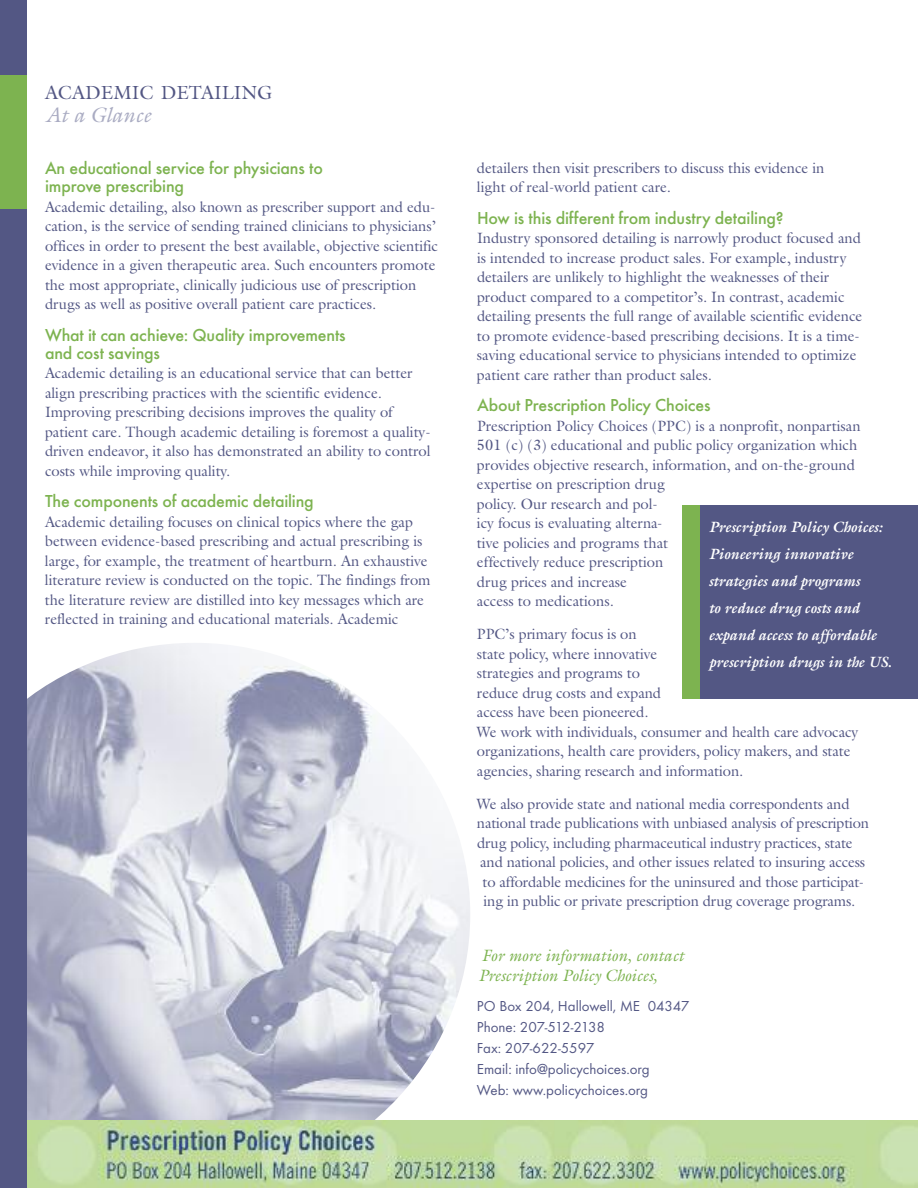
<style>
.page{position:relative;width:918px;height:1188px;background:#fff}
.page>*{position:absolute;margin:0;border:0;box-sizing:border-box;transform-origin:0 0}
.t1{font:italic 21px "Galliard";color:#a9abc2}
.t2{font:19.2px "Galliard";color:#535784}
.t3{font:500 18px/18px "Futura T";letter-spacing:-.01em;color:#7db350}
.t4{font:italic 16.5px/19.5px "Galliard";color:#7db350}
.t5{font:15px/19.5px "Galliard";color:#535784}
.t6{font:italic 700 15px/27px "Galliard";color:#fff}
.t7{font:15px/21px "Futura T";color:#535784}
</style>
<div class="page">
<div style="left:700px;top:505px;width:218px;height:194px;background:#535784"></div>
<div style="left:682px;top:505px;width:18px;height:194px;background:#7db350"></div>
<img style="left:27px;top:643px;width:443px;height:477px">
<img style="left:27px;top:1120px;width:891px;height:68px">
<div style="left:0;top:0;width:27px;height:1188px;background:#535784"></div>
<div style="left:0;top:75px;width:27px;height:133px;background:#7db350"></div>
<p class="t2" style="left:45px;top:82px;width:229px">ACADEMIC DETAILING</p>
<h1 class="t1" style="left:45px;top:102px;width:108px">At a Glance</h1>
<p class="t3" style="left:45px;top:159px;width:279px">An educational service for physicians to improve prescribing</p>
<p class="t5" style="left:45px;top:197px;width:395px">Academic detailing, also known as prescriber support and edu&shy;cation, is the service of sending trained clinicians to physicians’ offices in order to present the best available, objective scientific evidence in a given therapeutic area. Such encounters promote the most appropriate, clinically judicious use of prescription drugs as well as positive overall patient care practices.</p>
<p class="t3" style="left:45px;top:325px;width:302px">What it can achieve: Quality improvements and cost savings</p>
<p class="t5" style="left:45px;top:363px;width:387px">Academic detailing is an educational service that can better align prescribing practices with the scientific evidence.<br>Improving prescribing decisions improves the quality of patient care. Though academic detailing is foremost a quality&shy;driven endeavor, it also has demonstrated an ability to control costs while improving quality.</p>
<p class="t3" style="left:45px;top:492px;width:270px">The components of academic detailing</p>
<p class="t5" style="left:45px;top:512px;width:387px">Academic detailing focuses on clinical topics where the gap between evidence-based prescribing and actual prescribing is large, for example, the treatment of heartburn. An exhaustive literature review is conducted on the topic. The findings from the literature review are distilled into key messages which are reflected in training and educational materials. Academic</p>
<p class="t5" style="left:477px;top:158px;width:349px">detailers then visit prescribers to discuss this evidence in light of real-world patient care.</p>
<p class="t3" style="left:477px;top:209px;width:308px">How is this different from industry detailing?</p>
<p class="t5" style="left:477px;top:228px;width:387px">Industry sponsored detailing is narrowly product focused and is intended to increase product sales. For example, industry detailers are unlikely to highlight the weaknesses of their product compared to a competitor’s. In contrast, academic detailing presents the full range of available scientific evidence to promote evidence-based prescribing decisions. It is a time&shy;saving educational service to physicians intended to optimize patient care rather than product sales.</p>
<p class="t3" style="left:477px;top:396px;width:235px">About Prescription Policy Choices</p>
<p class="t5" style="left:477px;top:416px;width:385px">Prescription Policy Choices (PPC) is a nonprofit, nonpartisan 501 (c) (3) educational and public policy organization which provides objective research, information, and on-the-ground expertise on prescription drug<br>policy. Our research and pol-<br>icy focus is evaluating alterna-<br>tive policies and programs that<br>effectively reduce prescription<br>drug prices and increase<br>access to medications.</p>
<p class="t5" style="left:477px;top:624px;width:383px">PPC’s primary focus is on<br>state policy, where innovative<br>strategies and programs to<br>reduce drug costs and expand<br>access have been pioneered.<br>We work with individuals, consumer and health care advocacy organizations, health care providers, policy makers, and state agencies, sharing research and information.</p>
<p class="t5" style="left:477px;top:794px;width:374px">We also provide state and national media correspondents and</p>
<p class="t5" style="left:477px;top:813px;width:394px">national trade publications with unbiased analysis of prescription</p>
<p class="t5" style="left:477px;top:833px;width:377px">drug policy, including pharmaceutical industry practices, state</p>
<p class="t5" style="left:480px;top:852px;width:386px">and national policies, and other issues related to insuring access</p>
<p class="t5" style="left:483px;top:872px;width:383px">to affordable medicines for the uninsured and those participat-</p>
<p class="t5" style="left:484px;top:891px;width:373px">ing in public or private prescription drug coverage programs.</p>
<p class="t4" style="left:478px;top:946px;width:207px">For more information, contact<br>Prescription Policy Choices,</p>
<p class="t7" style="left:477px;top:995px;width:214px">PO Box 204, Hallowell, ME 04347<br>Phone: 207-512-2138<br>Fax: 207-622-5597<br>Email: info@policychoices.org<br>Web: www.policychoices.org</p>
<p class="t6" style="left:709px;top:514px;width:184px">Prescription Policy Choices:<br>Pioneering innovative strategies and programs<br>to reduce drug costs and expand access to affordable prescription drugs in the US.</p>
</div>
